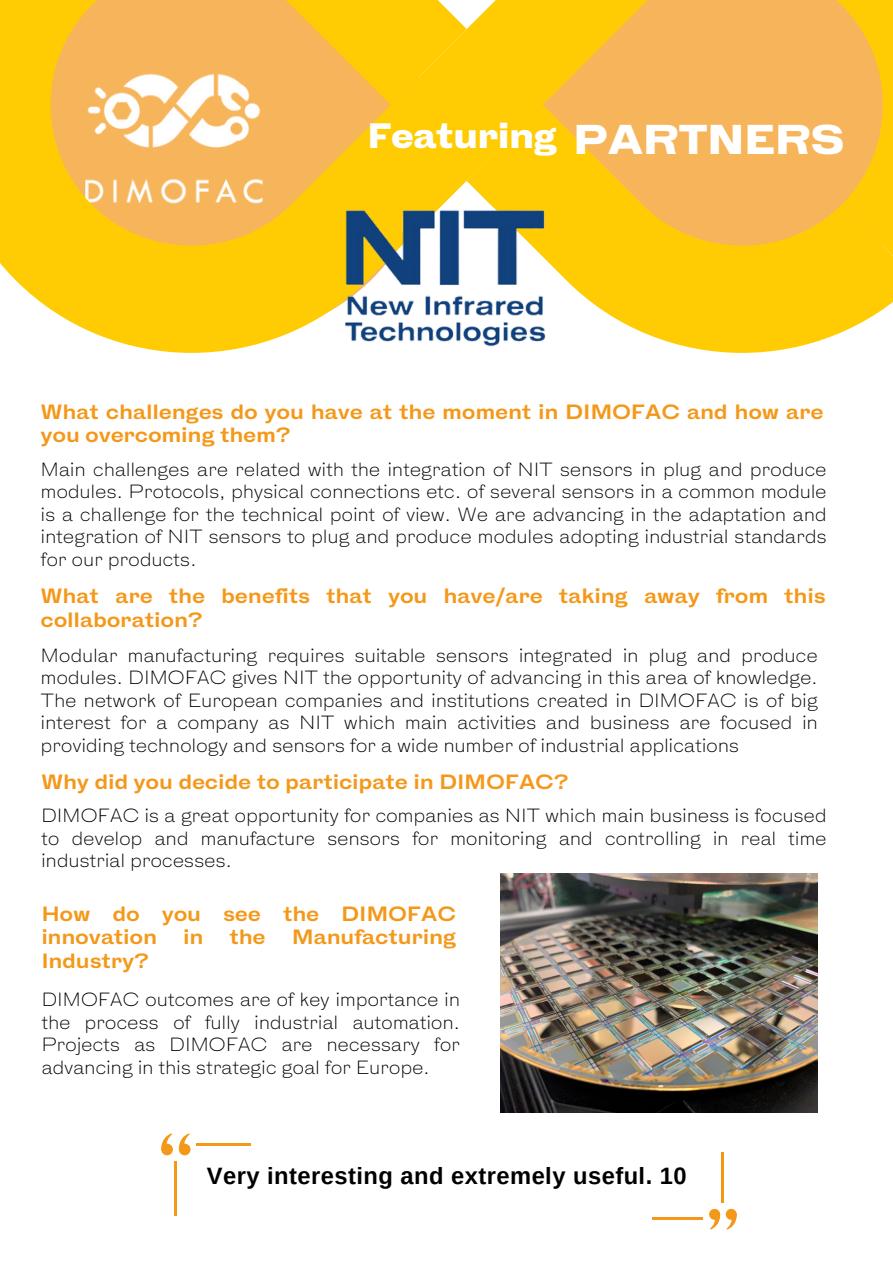
<style>
.page{position:relative;width:893px;height:1264px;background:#fff}
.page>*{position:absolute;margin:0;border:0;box-sizing:border-box;transform-origin:0 0}
.t1{font:900 39.3px "HK Gothic";color:#fff}
.t2{font:900 33.3px "HK Gothic";color:#fff}
.t3{font:700 23.7px "Arimo";letter-spacing:.02em;color:#000}
.t4{font:700 19.5px/23.7px "HK Gothic";letter-spacing:.02em;color:#f49819}
.t5{font:300 18px/22.5px "HK Gothic";letter-spacing:.02em;color:#000;text-align:justify}
</style>
<div class="page">
<svg style="left:0;top:0;width:892px;height:353px;background:#fbc63b"></svg>
<div style="left:179px;top:1143px;width:11px;height:12px;background:#f49819;border-radius:50%"></div>
<svg style="left:178px;top:1133px;width:12px;height:20px"></svg>
<div style="left:161px;top:1143px;width:12px;height:12px;background:#f49819;border-radius:50%"></div>
<svg style="left:161px;top:1133px;width:11px;height:20px"></svg>
<hr style="left:174px;top:1161px;width:3px;height:54px;background:#f49819">
<hr style="left:197px;top:1143px;width:54px;height:2px;background:#f49819">
<svg style="left:709px;top:1210px;width:28px;height:19px"></svg>
<hr style="left:721px;top:1151px;width:3px;height:51px;background:#f49819">
<hr style="left:652px;top:1217px;width:51px;height:3px;background:#f49819">
<img style="left:500px;top:873px;width:317px;height:239px">
<img style="left:336px;top:196px;width:233px;height:157px">
<p class="t2" style="left:367px;top:118px;width:190px">Featuring</p>
<p class="t1" style="left:573px;top:119px;width:272px">PARTNERS</p>
<p class="t4" style="left:41px;top:401px;width:784px">What challenges do you have at the moment in DIMOFAC and how are you overcoming them?</p>
<p class="t5" style="left:41px;top:459px;width:787px">Main challenges are related with the integration of NIT sensors in plug and produce modules. Protocols, physical connections etc. of several sensors in a common module is a challenge for the technical point of view. We are advancing in the adaptation and integration of NIT sensors to plug and produce modules adopting industrial standards for our products.</p>
<p class="t4" style="left:41px;top:585px;width:786px">What are the benefits that you have/are taking away from this collaboration?</p>
<p class="t5" style="left:41px;top:645px;width:778px">Modular manufacturing requires suitable sensors integrated in plug and produce modules. DIMOFAC gives NIT the opportunity of advancing in this area of knowledge.<br>The network of European companies and institutions created in DIMOFAC is of big interest for a company as NIT which main activities and business are focused in providing technology and sensors for a wide number of industrial applications</p>
<p class="t4" style="left:41px;top:771px;width:528px">Why did you decide to participate in DIMOFAC?</p>
<p class="t5" style="left:41px;top:805px;width:786px">DIMOFAC is a great opportunity for companies as NIT which main business is focused to develop and manufacture sensors for monitoring and controlling in real time industrial processes.</p>
<p class="t4" style="left:42px;top:903px;width:416px">How do you see the DIMOFAC innovation</p>
<p class="t4" style="left:183px;top:926px;width:21px">in</p>
<p class="t4" style="left:230px;top:926px;width:37px">the</p>
<p class="t4" style="left:292px;top:926px;width:165px">Manufacturing</p>
<p class="t4" style="left:42px;top:950px;width:109px">Industry?</p>
<p class="t5" style="left:42px;top:989px;width:419px">DIMOFAC outcomes are of key importance in the process of fully industrial automation.<br>Projects as DIMOFAC are necessary for advancing in this strategic goal for Europe.</p>
<p class="t3" style="left:207px;top:1162px;width:481px">Very interesting and extremely useful. 10</p>
</div>
